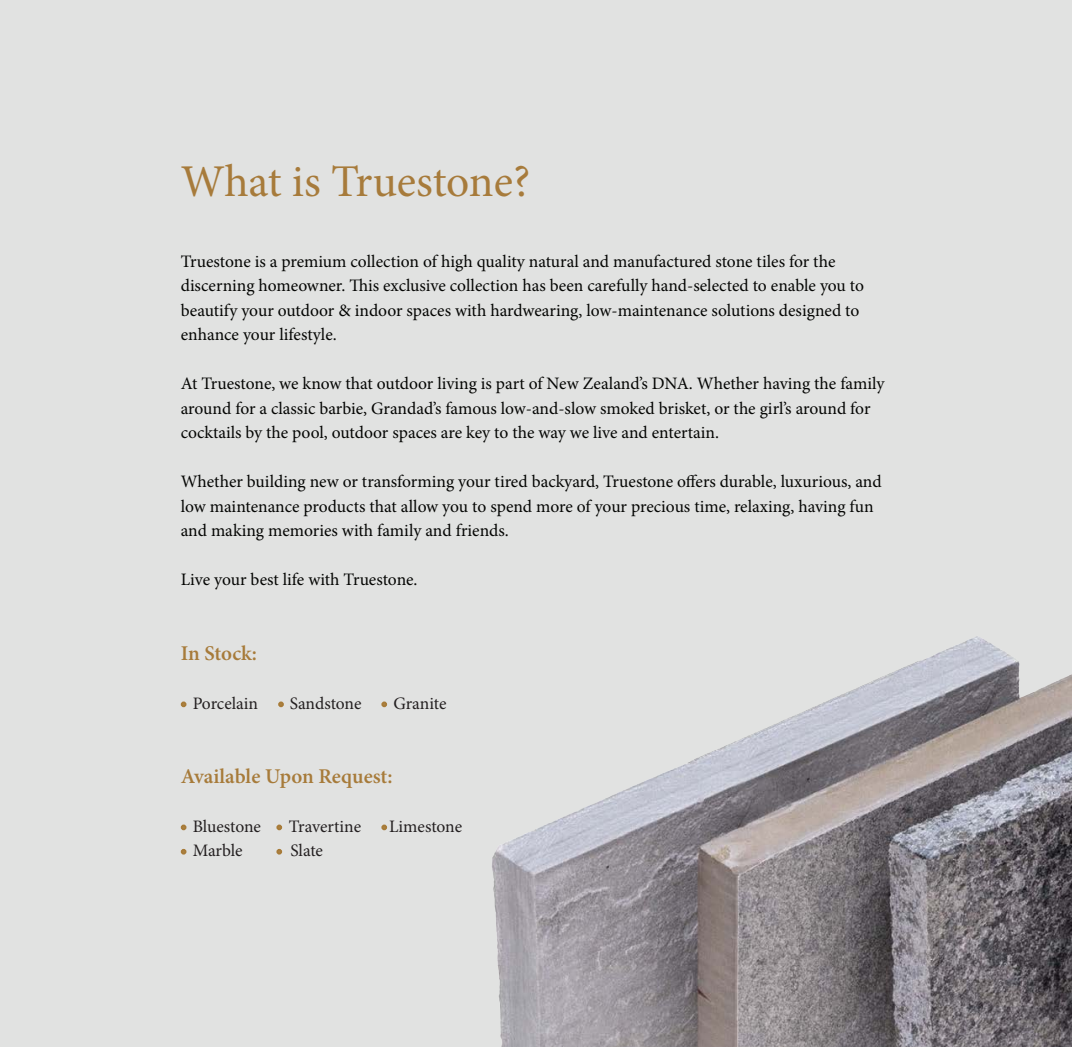
<style>
.page{position:relative;width:1072px;height:1047px;background:#fff}
.page>*{position:absolute;margin:0;border:0;box-sizing:border-box;transform-origin:0 0}
.t1{font:45.5px "Minion Pro";letter-spacing:-.005em;color:#a77b3b}
.t2{font:600 21px "Minion Pro";letter-spacing:-.005em;color:#a77b3a}
.t3{font:17.5px/24.5px "Minion Pro";letter-spacing:-.005em;color:#040503}
.t4{font:17.5px "Minion Pro";letter-spacing:-.005em;color:#231f20}
</style>
<div class="page">
<div style="left:0;top:0;width:1071px;height:1047px;background:#e1e2e1"></div>
<img style="left:180px;top:636px;width:891px;height:411px">
<svg style="left:181px;top:701px;width:5px;height:6px"></svg>
<svg style="left:278px;top:701px;width:6px;height:6px"></svg>
<svg style="left:381px;top:701px;width:6px;height:6px"></svg>
<svg style="left:381px;top:824px;width:6px;height:6px"></svg>
<svg style="left:276px;top:824px;width:6px;height:6px"></svg>
<svg style="left:276px;top:849px;width:6px;height:5px"></svg>
<svg style="left:181px;top:849px;width:5px;height:5px"></svg>
<svg style="left:181px;top:824px;width:5px;height:6px"></svg>
<p class="t1" style="left:181px;top:151px;width:351px">What is Truestone?</p>
<p class="t3" style="left:181px;top:249px;width:684px">Truestone is a premium collection of high quality natural and manufactured stone tiles for the discerning homeowner. This exclusive collection has been carefully hand-selected to enable you to beautify your outdoor &amp; indoor spaces with hardwearing, low-maintenance solutions designed to enhance your lifestyle.</p>
<p class="t3" style="left:181px;top:371px;width:705px">At Truestone, we know that outdoor living is part of New Zealand’s DNA. Whether having the family around for a classic barbie, Grandad’s famous low-and-slow smoked brisket, or the girl’s around for cocktails by the pool, outdoor spaces are key to the way we live and entertain.</p>
<p class="t3" style="left:181px;top:469px;width:702px">Whether building new or transforming your tired backyard, Truestone offers durable, luxurious, and low maintenance products that allow you to spend more of your precious time, relaxing, having fun and making memories with family and friends.</p>
<p class="t3" style="left:181px;top:567px;width:238px">Live your best life with Truestone.</p>
<p class="t2" style="left:181px;top:639px;width:78px">In Stock:</p>
<p class="t4" style="left:193px;top:692px;width:67px">Porcelain</p>
<p class="t4" style="left:290px;top:692px;width:73px">Sandstone</p>
<p class="t4" style="left:393px;top:692px;width:55px">Granite</p>
<p class="t2" style="left:181px;top:761px;width:213px">Available Upon Request:</p>
<p class="t4" style="left:193px;top:814px;width:70px">Bluestone</p>
<p class="t4" style="left:289px;top:814px;width:74px">Travertine</p>
<p class="t4" style="left:389px;top:814px;width:75px">Limestone</p>
<p class="t4" style="left:193px;top:839px;width:51px">Marble</p>
<p class="t4" style="left:290px;top:839px;width:34px">Slate</p>
</div>
